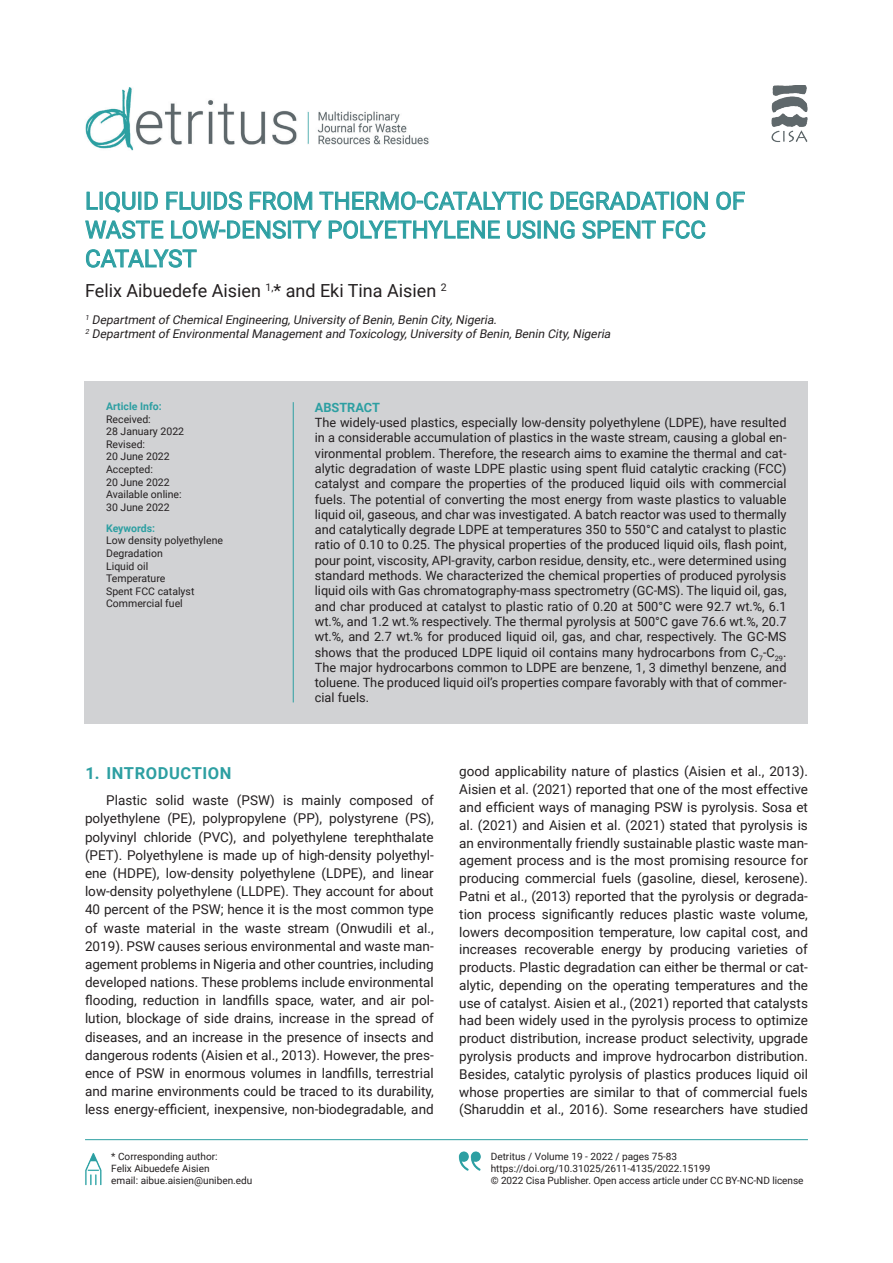
<style>
.page{position:relative;width:893px;height:1263px;background:#fff}
.page>*{position:absolute;margin:0;border:0;box-sizing:border-box;transform-origin:0 0}
.t1{font:24px/28.8px "Roboto";color:#2d9fa2}
.t2{font:18px "Roboto";color:#231f20}
.t3{font:700 16.5px "Roboto";letter-spacing:.035em;color:#2d9fa2}
.t4{font:13.5px/17.9px "Roboto";color:#231f20;text-align:justify}
.t5{font:12.75px/15.3px "Roboto";color:#231f20;text-align:justify}
.t6{font:700 12.75px "Roboto";color:#2d9fa2}
.t7{font:italic 12px/14.4px "Roboto";color:#231f20}
.t8{font:10.5px/12.6px "Roboto";color:#231f20}
.t9{font:700 10.5px "Roboto";color:#2d9fa2}
.t10{font:10.05px/12px "Roboto";color:#231f20}
</style>
<div class="page">
<img style="left:85px;top:87px;width:344px;height:64px">
<hr style="left:85px;top:1139px;width:723px;height:1px;background:#2d9fa2">
<img style="left:458px;top:1151px;width:23px;height:20px">
<img style="left:85px;top:1153px;width:17px;height:33px">
<img style="left:771px;top:85px;width:37px;height:57px">
<div style="left:85px;top:381px;width:723px;height:343px;background:#d1d2d4"></div>
<svg style="left:87px;top:192px;width:71px;height:20px"></svg>
<svg style="left:167px;top:192px;width:75px;height:18px"></svg>
<svg style="left:250px;top:192px;width:62px;height:18px"></svg>
<svg style="left:320px;top:192px;width:201px;height:18px"></svg>
<div style="left:523px;top:192px;width:3px;height:17px;border:1px solid #2d9fa2"></div>
<svg style="left:529px;top:192px;width:13px;height:18px"></svg>
<svg style="left:551px;top:192px;width:118px;height:18px"></svg>
<div style="left:671px;top:192px;width:3px;height:17px;border:1px solid #2d9fa2"></div>
<svg style="left:677px;top:192px;width:31px;height:18px"></svg>
<svg style="left:717px;top:192px;width:28px;height:18px"></svg>
<svg style="left:86px;top:221px;width:77px;height:18px"></svg>
<svg style="left:171px;top:221px;width:114px;height:18px"></svg>
<div style="left:288px;top:221px;width:3px;height:17px;border:1px solid #2d9fa2"></div>
<svg style="left:293px;top:221px;width:28px;height:17px"></svg>
<svg style="left:329px;top:221px;width:170px;height:18px"></svg>
<svg style="left:508px;top:221px;width:66px;height:18px"></svg>
<svg style="left:583px;top:221px;width:73px;height:18px"></svg>
<svg style="left:663px;top:221px;width:42px;height:18px"></svg>
<svg style="left:86px;top:249px;width:110px;height:18px"></svg>
<hr style="left:293px;top:402px;width:1px;height:300px;background:#2d9fa2">
<h1 class="t1" style="left:85px;top:186px;width:662px">LIQUID FLUIDS FROM THERMO-CATALYTIC DEGRADATION OF<br>WASTE LOW-DENSITY POLYETHYLENE USING SPENT FCC<br>CATALYST</h1>
<h2 class="t2" style="left:85px;top:278px;width:363px">Felix Aibuedefe Aisien <sup>1,</sup>* and Eki Tina Aisien <sup>2</sup></h2>
<p class="t7" style="left:85px;top:312px;width:530px"><sup>1</sup> DepartmentofChemicalEngineering,University ofBenin,Benin City,Nigeria.<br><sup>2</sup> DepartmentofEnvironmentalManagementand Toxicology,University ofBenin,Benin City,Nigeria</p>
<p class="t9" style="left:106px;top:399px;width:57px">Article Info:</p>
<p class="t8" style="left:106px;top:412px;width:80px">Received:<br>28 January 2022<br>Revised:<br>20 June 2022<br>Accepted:<br>20 June 2022<br>Available online:<br>30 June 2022</p>
<p class="t9" style="left:106px;top:521px;width:51px">Keywords:</p>
<p class="t8" style="left:106px;top:534px;width:118px">Low density polyethylene<br>Degradation<br>Liquid oil<br>Temperature<br>Spent FCC catalyst<br>Commercial fuel</p>
<p class="t6" style="left:315px;top:398px;width:67px">ABSTRACT</p>
<p class="t5" style="left:315px;top:414px;width:473px">The widely-used plastics, especially low-density polyethylene (LDPE), have resulted in a considerable accumulation of plastics in the waste stream, causing a global en&shy;vironmental problem. Therefore, the research aims to examine the thermal and cat&shy;alytic degradation of waste LDPE plastic using spent fluid catalytic cracking (FCC) catalyst and compare the properties of the produced liquid oils with commercial fuels. The potential of converting the most energy from waste plastics to valuable liquid oil, gaseous, and char was investigated. A batch reactor was used to thermally and catalytically degrade LDPE at temperatures 350 to 550°C and catalyst to plastic ratio of 0.10 to 0.25. The physical properties of the produced liquid oils, flash point, pour point, viscosity, API-gravity, carbon residue, density, etc., were determined using standard methods. We characterized the chemical properties of produced pyrolysis liquid oils with Gas chromatography-mass spectrometry (GC-MS). The liquid oil, gas, and char produced at catalyst to plastic ratio of 0.20 at 500°C were 92.7 wt.%, 6.1 wt.%, and 1.2 wt.% respectively. The thermal pyrolysis at 500°C gave 76.6 wt.%, 20.7 wt.%, and 2.7 wt.% for produced liquid oil, gas, and char, respectively. The GC-MS shows that the produced LDPE liquid oil contains many hydrocarbons from C<sub>7</sub>-C<sub>29</sub>.<br>The major hydrocarbons common to LDPE are benzene, 1, 3 dimethyl benzene, and toluene. The produced liquid oil’s properties compare favorably with that of commer&shy;cial fuels.</p>
<p class="t3" style="left:85px;top:761px;width:148px">1. INTRODUCTION</p>
<p class="t4" style="left:85px;top:791px;width:350px;text-indent:21px">Plastic solid waste (PSW) is mainly composed of polyethylene (PE), polypropylene (PP), polystyrene (PS), polyvinyl chloride (PVC), and polyethylene terephthalate (PET). Polyethylene is made up of high-density polyethyl&shy;ene (HDPE), low-density polyethylene (LDPE), and linear low-density polyethylene (LLDPE). They account for about 40 percent of the PSW; hence it is the most common type of waste material in the waste stream (Onwudili et al., 2019). PSW causes serious environmental and waste man&shy;agement problems in Nigeria and other countries, including developed nations. These problems include environmental flooding, reduction in landfills space, water, and air pol&shy;lution, blockage of side drains, increase in the spread of diseases, and an increase in the presence of insects and dangerous rodents (Aisien et al., 2013). However, the pres&shy;ence of PSW in enormous volumes in landfills, terrestrial and marine environments could be traced to its durability, less energy-efficient, inexpensive, non-biodegradable, and</p>
<p class="t4" style="left:459px;top:762px;width:350px">good applicability nature of plastics (Aisien et al., 2013).<br>Aisien et al. (2021) reported that one of the most effective and efficient ways of managing PSW is pyrolysis. Sosa et al. (2021) and Aisien et al. (2021) stated that pyrolysis is an environmentally friendly sustainable plastic waste man&shy;agement process and is the most promising resource for producing commercial fuels (gasoline, diesel, kerosene).<br>Patni et al., (2013) reported that the pyrolysis or degrada&shy;tion process significantly reduces plastic waste volume, lowers decomposition temperature, low capital cost, and increases recoverable energy by producing varieties of products. Plastic degradation can either be thermal or cat&shy;alytic, depending on the operating temperatures and the use of catalyst. Aisien et al., (2021) reported that catalysts had been widely used in the pyrolysis process to optimize product distribution, increase product selectivity, upgrade pyrolysis products and improve hydrocarbon distribution.<br>Besides, catalytic pyrolysis of plastics produces liquid oil whose properties are similar to that of commercial fuels (Sharuddin et al., 2016). Some researchers have studied</p>
<p class="t10" style="left:111px;top:1150px;width:143px">* Corresponding author:<br>Felix Aibuedefe Aisien<br>email: aibue.aisien@uniben.edu</p>
<p class="t10" style="left:491px;top:1150px;width:314px">Detritus / Volume 19 - 2022 / pages 75-83 https://doi.org/10.31025/2611-4135/2022.15199<br>© 2022 Cisa Publisher. Open access article under CC BY-NC-ND license</p>
</div>
